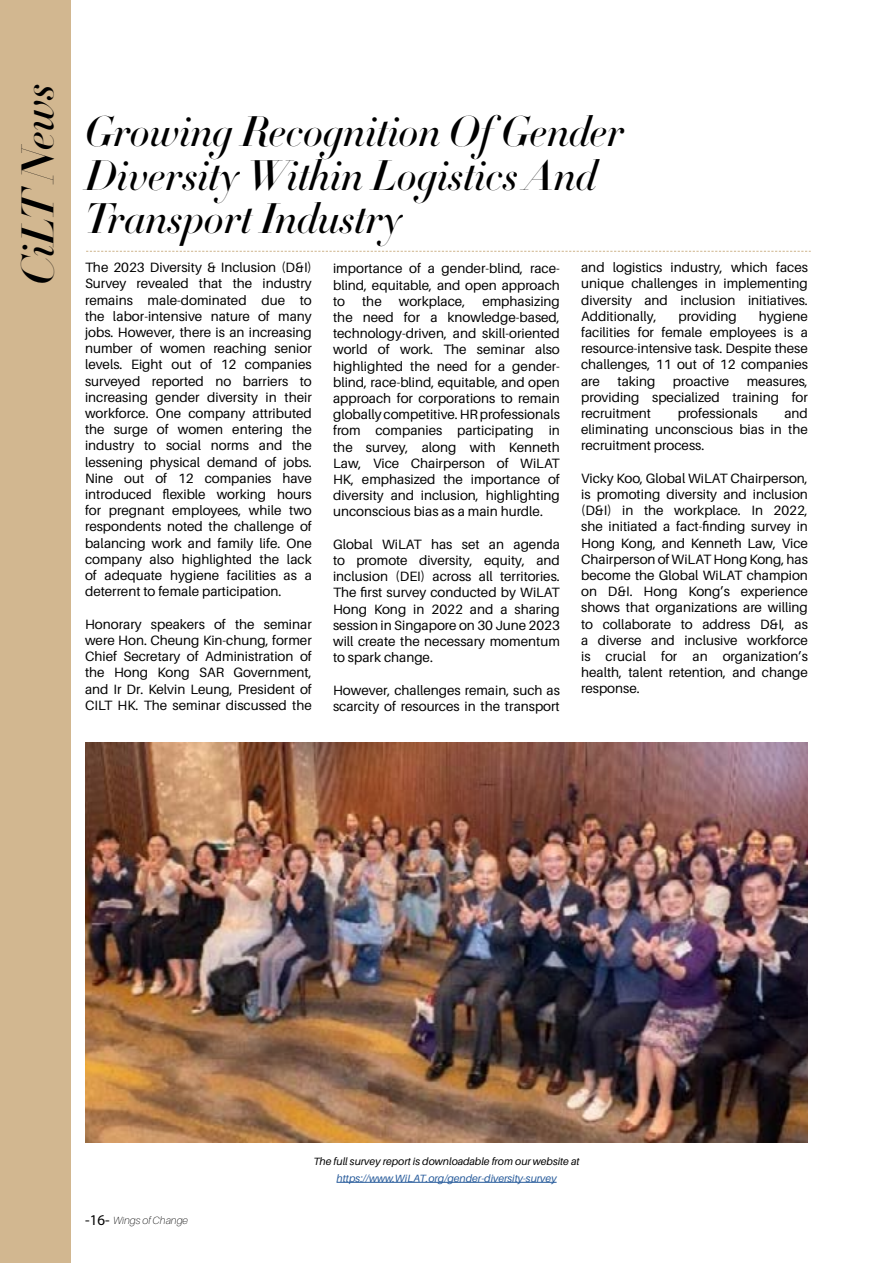
<style>
.page{position:relative;width:893px;height:1263px;background:#fff}
.page>*{position:absolute;margin:0;border:0;box-sizing:border-box;transform-origin:0 0}
.t1{font:45px "Didot HTF M64 Medium Ital";color:#000}
.t2{font:42px/43.5px "Didot HTF M64 Medium Ital";color:#000}
.t3{font:13.5px/16.2px "Aileron";color:#000;text-align:justify}
.t4{font:italic 10.5px "Aileron";color:#000}
.t5{font:italic 10.5px "Aileron";color:#275b9b}
.t6{font:italic 100 10.5px "Aileron";color:#000}
.s1{font-family:"Myriad Pro";font-weight:400;font-style:normal;font-size:15px}
</style>
<div class="page">
<div style="left:0;top:0;width:70px;height:1263px;background:#d2b790"></div>
<img style="left:85px;top:742px;width:723px;height:401px">
<svg style="left:86px;top:251px;width:725px;height:1px"></svg>
<hr style="left:337px;top:1182px;width:220px;height:1px;background:#275b9b">
<h1 class="t1" style="left:10px;top:285px;width:203px;rotate:-90deg">CiLT News</h1>
<h2 class="t2" style="left:85px;top:111px;width:541px">Growing Recognition Of Gender<br>Diversity Within Logistics And<br>Transport Industry</h2>
<p class="t3" style="left:85px;top:260px;width:228px">The 2023 Diversity &amp; Inclusion (D&amp;I)<br>Survey revealed that the industry remains male-dominated due to the labor-intensive nature of many jobs. However, there is an increasing number of women reaching senior levels. Eight out of 12 companies surveyed reported no barriers to increasing gender diversity in their workforce. One company attributed the surge of women entering the industry to social norms and the lessening physical demand of jobs.<br>Nine out of 12 companies have introduced flexible working hours for pregnant employees, while two respondents noted the challenge of balancing work and family life. One company also highlighted the lack of adequate hygiene facilities as a deterrent to female participation.</p>
<p class="t3" style="left:85px;top:616px;width:228px">Honorary speakers of the seminar were Hon. Cheung Kin-chung, former Chief Secretary of Administration of the Hong Kong SAR Government, and Ir Dr. Kelvin Leung, President of CILT HK. The seminar discussed the</p>
<p class="t3" style="left:333px;top:261px;width:228px">importance of a gender-blind, race&shy;blind, equitable, and open approach to</p>
<p class="t3" style="left:333px;top:293px;width:228px;text-indent:149px">emphasizing the need for a knowledge-based, technology-driven, and skill-oriented world of work. The seminar also highlighted the need for a gender&shy;blind, race-blind, equitable, and open approach for corporations to remain globally competitive. HR professionals from companies participating in the survey, along with Kenneth Law, Vice Chairperson of WiLAT HK, emphasized the importance of diversity and inclusion, highlighting unconscious bias as a main hurdle.</p>
<p class="t3" style="left:333px;top:536px;width:228px">Global WiLAT has set an agenda to promote diversity, equity, and inclusion (DEI) across all territories.<br>The first survey conducted by WiLAT Hong Kong in 2022 and a sharing session in Singapore on 30 June 2023 will create the necessary momentum to spark change.</p>
<p class="t3" style="left:333px;top:682px;width:228px">However, challenges remain, such as scarcity of resources in the transport</p>
<p class="t3" style="left:362px;top:293px;width:21px">the</p>
<p class="t3" style="left:399px;top:293px;width:68px">workplace,</p>
<p class="t3" style="left:581px;top:259px;width:228px">and logistics industry, which faces unique challenges in implementing diversity and inclusion initiatives.<br>Additionally,</p>
<p class="t3" style="left:581px;top:308px;width:228px;text-indent:178px">hygiene facilities for female employees is a resource-intensive task. Despite these challenges, 11 out of 12 companies are</p>
<p class="t3" style="left:678px;top:308px;width:60px">providing</p>
<p class="t3" style="left:617px;top:373px;width:39px">taking</p>
<p class="t3" style="left:673px;top:373px;width:58px">proactive</p>
<p class="t3" style="left:581px;top:373px;width:228px;text-indent:166px">measures, providing specialized training for recruitment</p>
<p class="t3" style="left:678px;top:405px;width:81px">professionals</p>
<p class="t3" style="left:581px;top:405px;width:228px;text-indent:203px">and eliminating unconscious bias in the recruitment process.</p>
<p class="t3" style="left:581px;top:470px;width:228px">Vicky Koo, Global WiLAT Chairperson, is promoting diversity and inclusion (D&amp;I) in the workplace. In 2022, she initiated a fact-finding survey in Hong Kong, and Kenneth Law, Vice Chairperson of WiLAT Hong Kong, has become the Global WiLAT champion on D&amp;I. Hong Kong’s experience shows that organizations are willing to collaborate to address D&amp;I, as a diverse and inclusive workforce is crucial for an organization’s health, talent retention, and change response.</p>
<p class="t6" style="left:85px;top:1214px;width:104px"><span class="s1">-16-</span> Wings of Change</p>
<p class="t4" style="left:313px;top:1155px;width:268px">The full survey report is downloadable from our website at</p>
<p class="t5" style="left:337px;top:1172px;width:222px">https://www.WiLAT.org/gender-diversity-survey</p>
</div>
